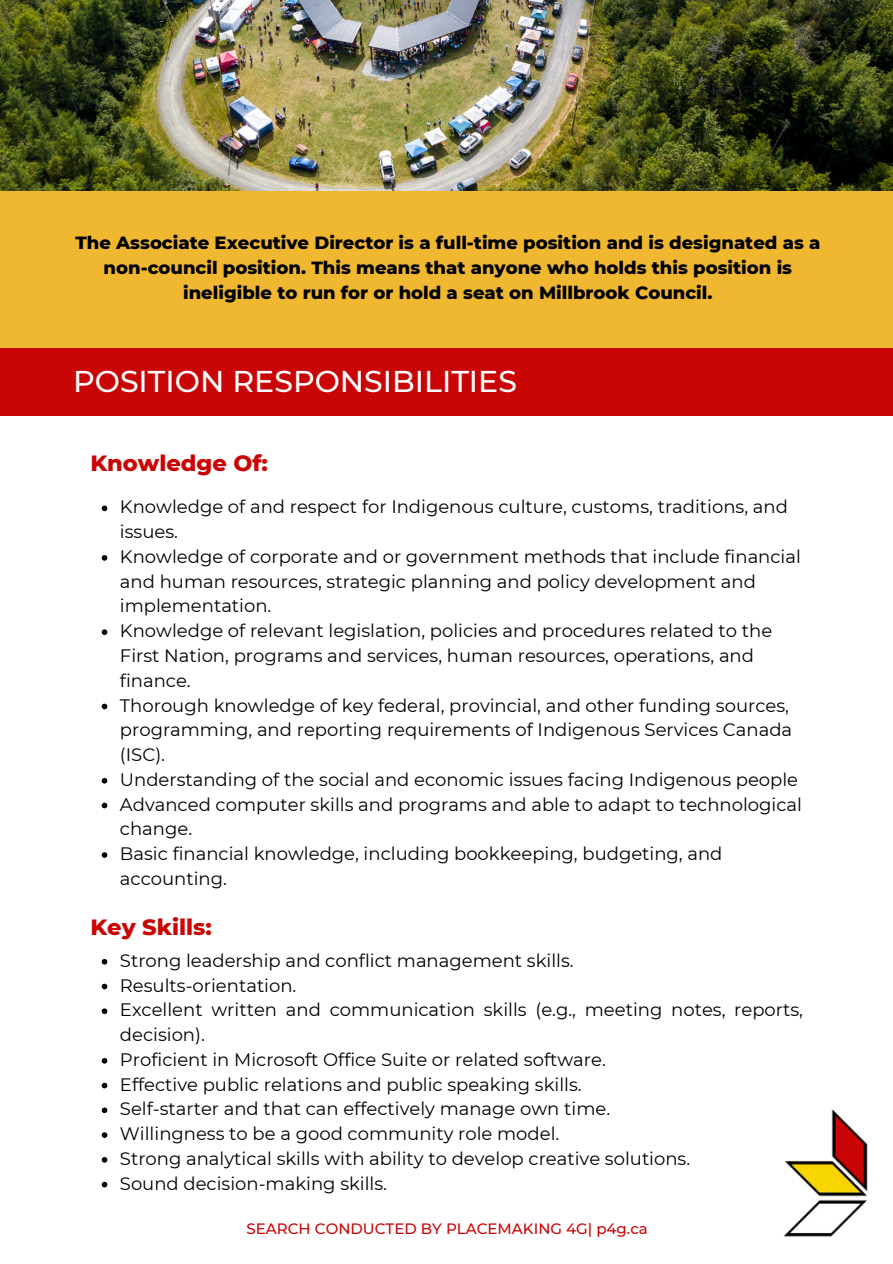
<style>
.page{position:relative;width:893px;height:1264px;background:#fff}
.page>*{position:absolute;margin:0;border:0;box-sizing:border-box;transform-origin:0 0}
.t1{font:500 30px "Montserrat";color:#fff}
.t2{font:800 22.5px "Montserrat";color:#ca0506}
.t3{font:18px/24.8px "Montserrat";color:#000}
.t4{font:800 18px/24.8px "Montserrat";color:#000;text-align:center}
.t5{font:500 15px "Montserrat";color:#ca0506}
</style>
<div class="page">
<img style="left:0;top:0;width:892px;height:192px">
<div style="left:0;top:192px;width:892px;height:197px;background:#f0b730"></div>
<div style="left:0;top:348px;width:892px;height:67px;background:#ca0506"></div>
<svg style="left:102px;top:505px;width:5px;height:6px"></svg>
<svg style="left:102px;top:555px;width:5px;height:5px"></svg>
<svg style="left:102px;top:629px;width:5px;height:6px"></svg>
<svg style="left:102px;top:703px;width:5px;height:6px"></svg>
<svg style="left:102px;top:778px;width:5px;height:5px"></svg>
<svg style="left:102px;top:802px;width:5px;height:6px"></svg>
<svg style="left:102px;top:852px;width:5px;height:5px"></svg>
<svg style="left:102px;top:958px;width:5px;height:6px"></svg>
<svg style="left:102px;top:983px;width:5px;height:6px"></svg>
<svg style="left:102px;top:1008px;width:5px;height:6px"></svg>
<svg style="left:102px;top:1058px;width:5px;height:5px"></svg>
<svg style="left:102px;top:1082px;width:5px;height:6px"></svg>
<svg style="left:102px;top:1107px;width:5px;height:6px"></svg>
<svg style="left:102px;top:1132px;width:5px;height:5px"></svg>
<svg style="left:102px;top:1157px;width:5px;height:5px"></svg>
<svg style="left:102px;top:1181px;width:5px;height:6px"></svg>
<img style="left:783px;top:1109px;width:84px;height:128px">
<p class="t4" style="left:75px;top:231px;width:746px">The Associate Executive Director is a full-time position and is designated as a non-council position. This means that anyone who holds this position is ineligible to run for or hold a seat on Millbrook Council.</p>
<h3 class="t1" style="left:73px;top:363px;width:445px">POSITION RESPONSIBILITIES</h3>
<p class="t2" style="left:90px;top:449px;width:179px">Knowledge Of:</p>
<h1 class="t3" style="left:120px;top:494px;width:669px">Knowledge of and respect for Indigenous culture, customs, traditions, and issues.</h1>
<h2 class="t3" style="left:120px;top:544px;width:682px">Knowledge of corporate and or government methods that include financial and human resources, strategic planning and policy development and implementation.</h2>
<p class="t3" style="left:120px;top:618px;width:653px">Knowledge of relevant legislation, policies and procedures related to the<br>First Nation, programs and services, human resources, operations, and finance.</p>
<p class="t3" style="left:120px;top:692px;width:673px">Thorough knowledge of key federal, provincial, and other funding sources, programming, and reporting requirements of Indigenous Services Canada (ISC).</p>
<p class="t3" style="left:120px;top:767px;width:679px">Understanding of the social and economic issues facing Indigenous people</p>
<p class="t3" style="left:120px;top:791px;width:683px">Advanced computer skills and programs and able to adapt to technological change.</p>
<p class="t3" style="left:120px;top:841px;width:604px">Basic financial knowledge, including bookkeeping, budgeting, and accounting.</p>
<p class="t2" style="left:90px;top:913px;width:123px">Key Skills:</p>
<h2 class="t3" style="left:120px;top:948px;width:455px">Strong leadership and conflict management skills.</h2>
<p class="t3" style="left:120px;top:972px;width:178px">Results-orientation.</p>
<p class="t3" style="left:120px;top:997px;width:684px">Excellent written and communication skills (e.g., meeting notes, reports, decision).</p>
<p class="t3" style="left:120px;top:1047px;width:487px">Proficient in Microsoft Office Suite or related software.</p>
<p class="t3" style="left:120px;top:1071px;width:463px">Effective public relations and public speaking skills.</p>
<p class="t3" style="left:120px;top:1096px;width:491px">Self-starter and that can effectively manage own time.</p>
<p class="t3" style="left:120px;top:1121px;width:441px">Willingness to be a good community role model.</p>
<p class="t3" style="left:120px;top:1146px;width:571px">Strong analytical skills with ability to develop creative solutions.</p>
<p class="t3" style="left:120px;top:1170px;width:269px">Sound decision-making skills.</p>
<p class="t5" style="left:246px;top:1219px;width:403px">SEARCH CONDUCTED BY PLACEMAKING 4G| p4g.ca</p>
</div>
